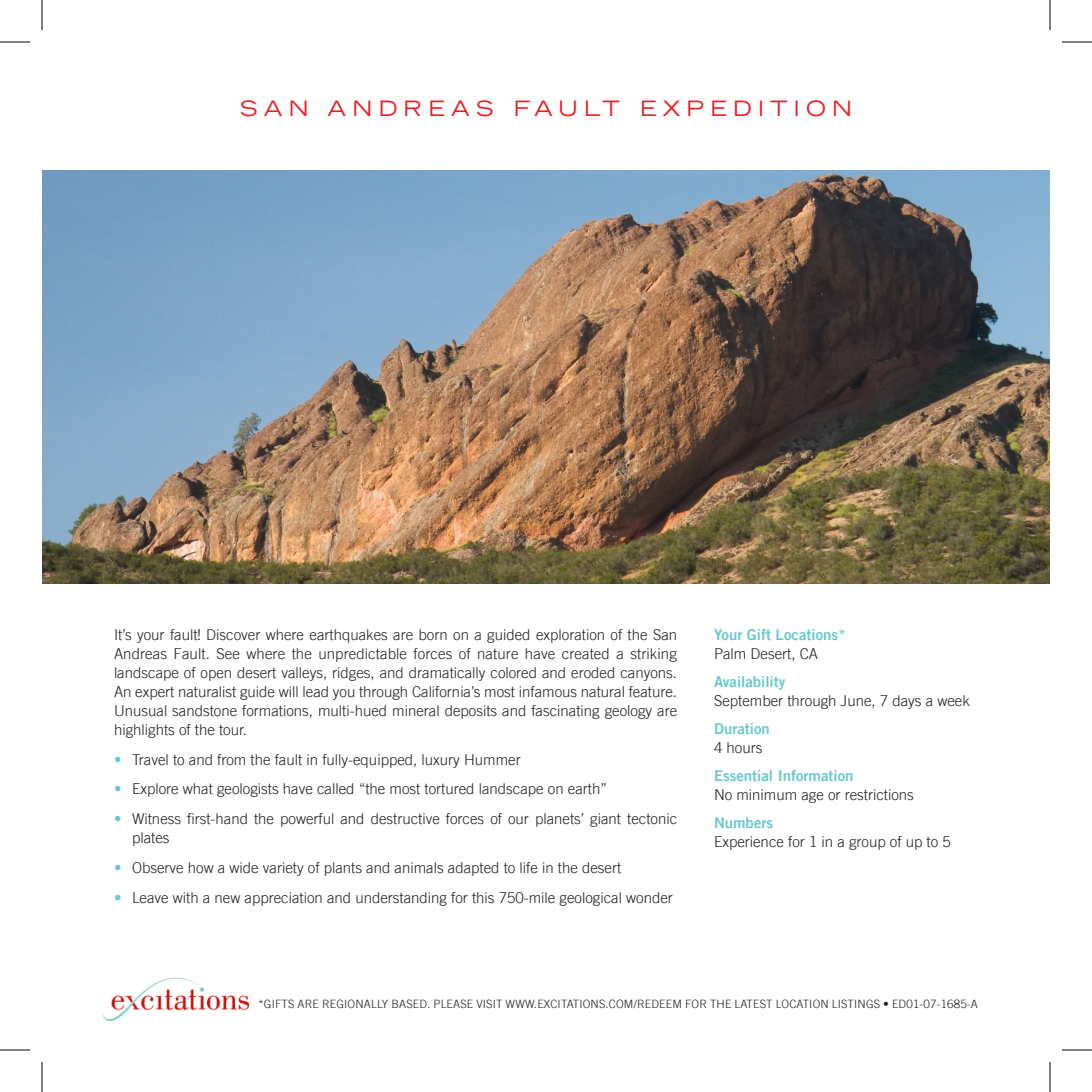
<style>
.page{position:relative;width:1092px;height:1092px;background:#fff}
.page>*{position:absolute;margin:0;border:0;box-sizing:border-box;transform-origin:0 0}
.Head{font:expanded 21px "Trade Gothic LT";letter-spacing:.3em;color:#ee1d23}
.t1{font:300 15px/19px "Trade Gothic LT";color:#231f20}
.t2{font:15px/19px "Trade Gothic LT Bold Two";color:#67c9cf}
.t3{font:300 15px/29.8px "Trade Gothic LT";color:#67c9cf;text-align:justify}
.t4{font:300 11.6px "Trade Gothic LT";letter-spacing:.015em;color:#231f20}
.s1{font-family:"Trade Gothic LT";font-weight:300;color:#231f20}
.s2{font-family:"Trade Gothic LT Bold Two";font-weight:400;color:#67c9cf}
</style>
<div class="page">
<img style="left:102px;top:978px;width:147px;height:42px">
<img style="left:42px;top:170px;width:1008px;height:414px">
<hr style="left:0;top:42px;width:30px;height:1px;background:#000">
<hr style="left:1062px;top:42px;width:30px;height:1px;background:#000">
<hr style="left:0;top:1050px;width:30px;height:1px;background:#000">
<hr style="left:1062px;top:1050px;width:30px;height:1px;background:#000">
<hr style="left:42px;top:0;width:1px;height:30px;background:#000">
<hr style="left:42px;top:1062px;width:1px;height:30px;background:#000">
<hr style="left:1050px;top:0;width:1px;height:30px;background:#000">
<hr style="left:1050px;top:1062px;width:1px;height:30px;background:#000">
<p class="Head" style="left:240px;top:94px;width:614px">SAN ANDREAS FAULT E XPEDITION</p>
<p class="t1" style="left:114px;top:625px;width:565px;text-align:justify">It’s your fault! Discover where earthquakes are born on a guided exploration of the San Andreas Fault. See where the unpredictable forces of nature have created a striking landscape of open desert valleys, ridges, and dramatically colored and eroded canyons.<br>An expert naturalist guide will lead you through California’s most infamous natural feature.<br>Unusual sandstone formations, multi-hued mineral deposits and fascinating geology are highlights of the tour.</p>
<p class="t1" style="left:132px;top:750px;width:390px">Travel to and from the fault in fully-equipped, luxury Hummer</p>
<p class="t1" style="left:132px;top:779px;width:477px">Explore what geologists have called “the most tortured landscape on earth”</p>
<p class="t1" style="left:132px;top:809px;width:547px">Witness first-hand the powerful and destructive forces of our planets’ giant tectonic plates</p>
<p class="t1" style="left:132px;top:858px;width:491px">Observe how a wide variety of plants and animals adapted to life in the desert</p>
<p class="t1" style="left:132px;top:888px;width:542px">Leave with a new appreciation and understanding for this 750-mile geological wonder</p>
<p class="t3" style="left:114px;top:744px;width:9px">• • •</p>
<p class="t3" style="left:114px;top:853px;width:9px">• •</p>
<p class="t2" style="left:714px;top:625px;width:133px">Your Gift Locations*<br><span class="s1">Palm Desert, CA</span></p>
<p class="t1" style="left:714px;top:672px;width:257px"><span class="s2">Availability<br></span>September through June, 7 days a week</p>
<p class="t2" style="left:714px;top:719px;width:57px">Duration<br><span class="s1">4 hours</span></p>
<p class="t1" style="left:714px;top:766px;width:201px"><span class="s2">Essential Information<br></span>No minimum age or restrictions</p>
<p class="t1" style="left:714px;top:813px;width:238px"><span class="s2">Numbers<br></span>Experience for 1 in a group of up to 5</p>
<p class="t4" style="left:258px;top:997px;width:21px">*Gifts</p>
<p class="t4" style="left:298px;top:997px;width:40px">are regionall</p>
<p class="t4" style="left:382px;top:997px;width:26px">y based</p>
<p class="t4" style="left:427px;top:997px;width:21px">. Please</p>
<p class="t4" style="left:476px;top:997px;width:13px">visit</p>
<p class="t4" style="left:506px;top:997px;width:11px">www</p>
<p class="t4" style="left:534px;top:997px;width:24px">.excitations</p>
<p class="t4" style="left:606px;top:997px;width:113px">.com/REDEEM for the</p>
<p class="t4" style="left:735px;top:997px;width:8px">latest</p>
<p class="t4" style="left:776px;top:997px;width:8px">location</p>
<p class="t4" style="left:832px;top:997px;width:7px">listings</p>
<p class="t4" style="left:883px;top:997px;width:96px">• ED01-07-1685-A</p>
</div>
